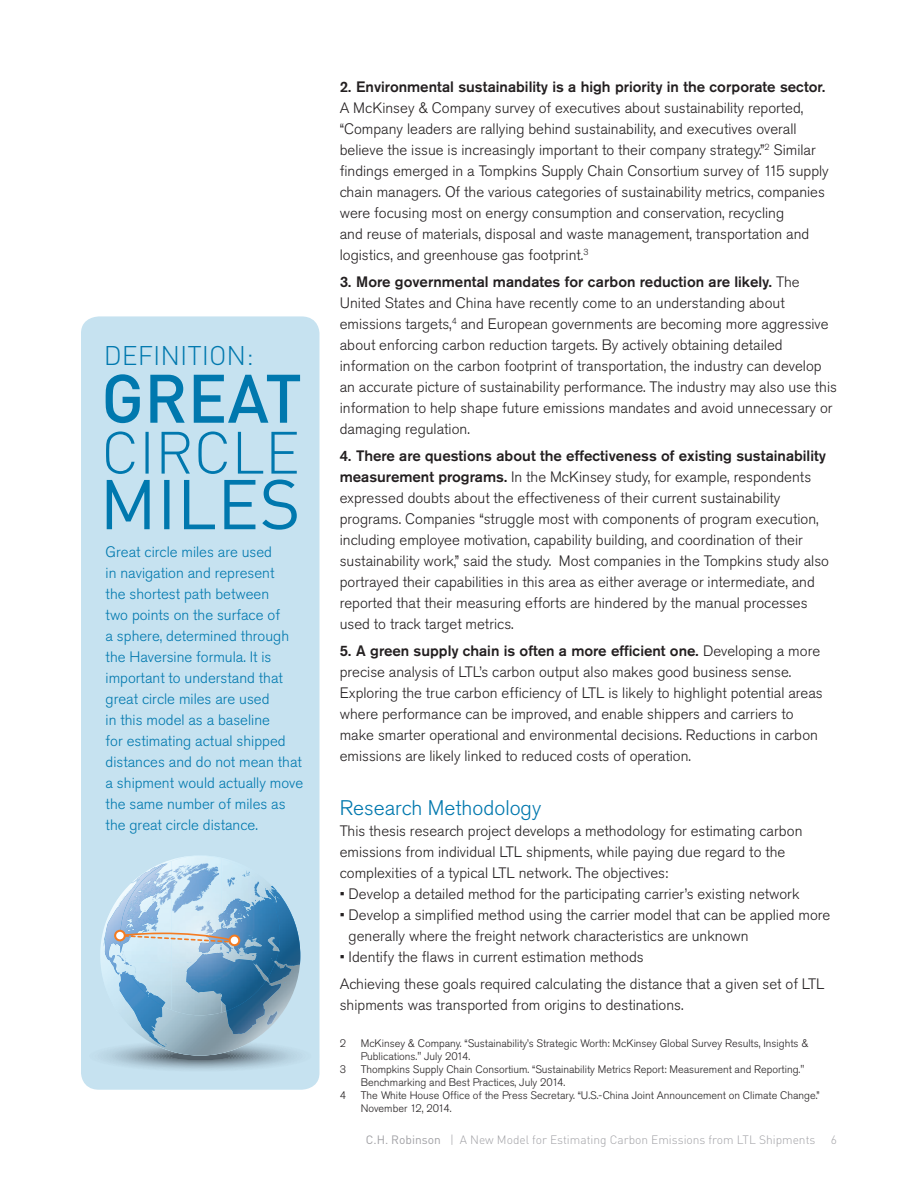
<style>
.page{position:relative;width:918px;height:1188px;background:#fff}
.page>*{position:absolute;margin:0;border:0;box-sizing:border-box;transform-origin:0 0}
.Second_Paragraph_WP{font:300 26.7px "DIN Pro";color:#0078ae}
.Second_Paragraph_WP-2{font:300 21px "Akzidenz Grotesk Pro";color:#0078ae}
.Second_Paragraph_WP-3{font:300 15px/21px "Akzidenz Grotesk Pro";color:#231f20}
.Second_Paragraph_WP-4{font:300 15px/21px "Akzidenz Grotesk Pro";color:#0078ae}
.t1{font:300 12px "DIN Pro";color:#a1a1a5}
.Footer_WP{font:300 10.8px/13px "Akzidenz Grotesk Pro";color:#231f20}
.s1{font-weight:500}
.s2{font-weight:400}
</style>
<div class="page">
<div style="left:81px;top:316px;width:239px;height:774px;background:#c6e2f0;border-radius:17px"></div>
<svg style="left:107px;top:480px;width:190px;height:50px"></svg>
<svg style="left:106px;top:431px;width:191px;height:43px"></svg>
<svg style="left:106px;top:374px;width:194px;height:49px"></svg>
<img style="left:168px;top:856px;width:32px;height:7px">
<img style="left:163px;top:861px;width:14px;height:2px">
<svg style="left:100px;top:863px;width:220px;height:210px"></svg>
<img style="left:130px;top:867px;width:30px;height:19px">
<img style="left:242px;top:871px;width:30px;height:20px">
<img style="left:183px;top:863px;width:23px;height:14px">
<img style="left:186px;top:952px;width:54px;height:11px">
<p class="Second_Paragraph_WP" style="left:104px;top:337px;width:152px">DEFINITION:</p>
<p class="Second_Paragraph_WP-4" style="left:106px;top:541px;width:199px">Great circle miles are used<br>in navigation and represent<br>the shortest path between<br>two points on the surface of<br>a sphere, determined through the Haversine formula. It is important to understand that great circle miles are used<br>in this model as a baseline<br>for estimating actual shipped distances and do not mean that a shipment would actually move the same number of miles as the great circle distance.</p>
<p class="Second_Paragraph_WP-3" style="left:340px;top:77px;width:491px"><span class="s1">2. Environmental sustainability is a high priority in the corporate sector.<br></span>A McKinsey &amp; Company survey of executives about sustainability reported, “Company leaders are rallying behind sustainability, and executives overall believe the issue is increasingly important to their company strategy.”<sup>2</sup> Similar findings emerged in a Tompkins Supply Chain Consortium survey of 115 supply chain managers. Of the various categories of sustainability metrics, companies were focusing most on energy consumption and conservation, recycling<br>and reuse of materials, disposal and waste management, transportation and logistics, and greenhouse gas footprint.<sup>3</sup></p>
<p class="Second_Paragraph_WP-3" style="left:340px;top:272px;width:499px"><span class="s1">3. More governmental mandates for carbon reduction are likely.</span> The United States and China have recently come to an understanding about emissions targets,<sup>4</sup> and European governments are becoming more aggressive about enforcing carbon reduction targets. By actively obtaining detailed information on the carbon footprint of transportation, the industry can develop an accurate picture of sustainability performance. The industry may also use this information to help shape future emissions mandates and avoid unnecessary or damaging regulation.</p>
<p class="Second_Paragraph_WP-3" style="left:340px;top:446px;width:491px"><span class="s1">4. There are questions about the effectiveness of existing sustainability measurement programs.</span> In the McKinsey study, for example, respondents expressed doubts about the effectiveness of their current sustainability programs. Companies “struggle most with components of program execution, including employee motivation, capability building, and coordination of their sustainability work,” said the study. Most companies in the Tompkins study also portrayed their capabilities in this area as either average or intermediate, and reported that their measuring efforts are hindered by the manual processes used to track target metrics.</p>
<p class="Second_Paragraph_WP-3" style="left:340px;top:641px;width:485px"><span class="s1">5. A green supply chain is often a more efficient one.</span> Developing a more precise analysis of LTL’s carbon output also makes good business sense.<br>Exploring the true carbon efficiency of LTL is likely to highlight potential areas where performance can be improved, and enable shippers and carriers to make smarter operational and environmental decisions. Reductions in carbon emissions are likely linked to reduced costs of operation.</p>
<p class="Second_Paragraph_WP-2" style="left:340px;top:794px;width:203px">Research Methodology</p>
<p class="Second_Paragraph_WP-3" style="left:340px;top:821px;width:464px">This thesis research project develops a methodology for estimating carbon emissions from individual LTL shipments, while paying due regard to the complexities of a typical LTL network. The objectives:</p>
<p class="Second_Paragraph_WP-3" style="left:340px;top:884px;width:461px">• Develop a detailed method for the participating carrier’s existing network</p>
<p class="Second_Paragraph_WP-3" style="left:349px;top:905px;width:483px;text-indent:-9px">• Develop a simplified method using the carrier model that can be applied more generally where the freight network characteristics are unknown</p>
<p class="Second_Paragraph_WP-3" style="left:340px;top:947px;width:306px">• Identify the flaws in current estimation methods</p>
<p class="Second_Paragraph_WP-3" style="left:340px;top:974px;width:486px">Achieving these goals required calculating the distance that a given set of LTL shipments was transported from origins to destinations.</p>
<p class="Footer_WP" style="left:340px;top:1036px;width:8px">2</p>
<p class="Footer_WP" style="left:361px;top:1036px;width:449px">McKinsey &amp; Company. “Sustainability’s Strategic Worth: McKinsey Global Survey Results, Insights &amp;<br>Publications." July 2014.</p>
<p class="Footer_WP" style="left:340px;top:1062px;width:8px">3</p>
<p class="Footer_WP" style="left:361px;top:1062px;width:445px">Thompkins Supply Chain Consortium. “Sustainability Metrics Report: Measurement and Reporting."<br>Benchmarking and Best Practices, July 2014.</p>
<p class="Footer_WP" style="left:340px;top:1089px;width:8px">4</p>
<p class="Footer_WP" style="left:361px;top:1089px;width:460px">The White House Office of the Press Secretary. “U.S.-China Joint Announcement on Climate Change.”<br>November 12, 2014.</p>
<p class="t1" style="left:366px;top:1131px;width:451px"><span class="s2">C.H. Robinson</span> | A New Model for Estimating Carbon Emissions from LTL Shipments</p>
<p class="t1" style="left:831px;top:1131px;width:8px">6</p>
</div>
